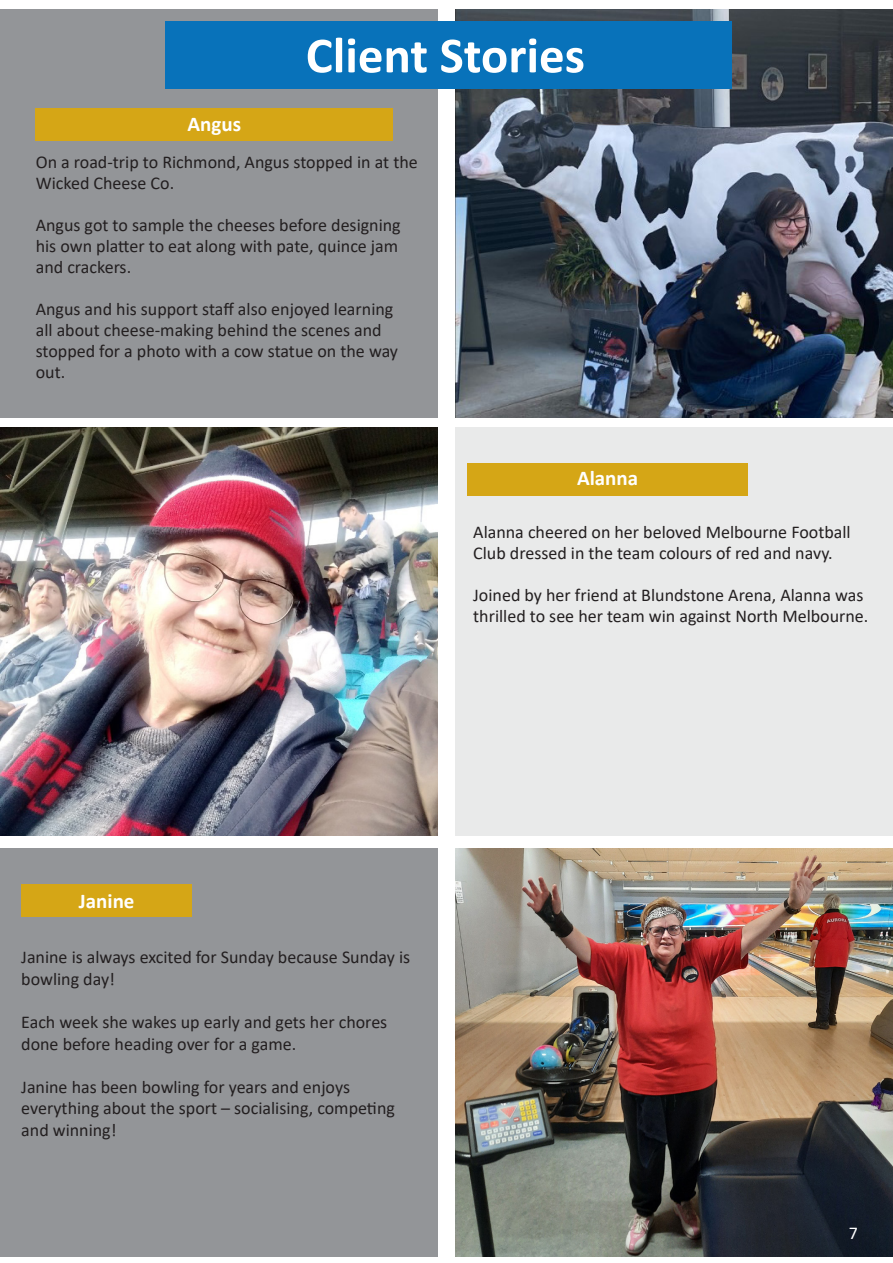
<style>
.page{position:relative;width:893px;height:1263px;background:#fff}
.page>*{position:absolute;margin:0;border:0;box-sizing:border-box;transform-origin:0 0}
.t1{font:700 51px "Calibri";color:#fff}
.t2{font:700 21px "Calibri";color:#fff}
.t3{font:18px/21px "Calibri";color:#231f20}
.t4{font:18px "Calibri";color:#fff}
</style>
<div class="page">
<img style="left:455px;top:849px;width:438px;height:408px">
<div style="left:0;top:849px;width:438px;height:408px;background:#939598"></div>
<img style="left:0;top:427px;width:438px;height:409px">
<div style="left:455px;top:427px;width:438px;height:409px;background:#e9eaea"></div>
<div style="left:0;top:9px;width:438px;height:408px;background:#939598"></div>
<div style="left:21px;top:884px;width:171px;height:33px;background:#d5a616"></div>
<img style="left:456px;top:9px;width:437px;height:408px">
<div style="left:467px;top:463px;width:281px;height:33px;background:#d5a616"></div>
<div style="left:166px;top:21px;width:566px;height:68px;background:#0872ba"></div>
<div style="left:36px;top:108px;width:357px;height:33px;background:#d5a616"></div>
<p class="t2" style="left:188px;top:109px;width:55px">Angus</p>
<p class="t1" style="left:306px;top:19px;width:281px">Client Stories</p>
<p class="t3" style="left:36px;top:151px;width:384px">On a road-trip to Richmond, Angus stopped in at the<br>Wicked Cheese Co.</p>
<p class="t3" style="left:36px;top:214px;width:367px">Angus got to sample the cheeses before designing his own platter to eat along with pate, quince jam and crackers.</p>
<p class="t3" style="left:36px;top:298px;width:364px">Angus and his support staff also enjoyed learning all about cheese-making behind the scenes and stopped for a photo with a cow statue on the way out.</p>
<p class="t2" style="left:577px;top:464px;width:63px">Alanna</p>
<p class="t3" style="left:473px;top:521px;width:379px">Alanna cheered on her beloved Melbourne Football<br>Club dressed in the team colours of red and navy.</p>
<p class="t3" style="left:473px;top:584px;width:397px">Joined by her friend at Blundstone Arena, Alanna was thrilled to see her team win against North Melbourne.</p>
<p class="t2" style="left:79px;top:886px;width:57px">Janine</p>
<p class="t3" style="left:21px;top:946px;width:391px;line-height:21.6px">Janine is always excited for Sunday because Sunday is bowling day!</p>
<p class="t3" style="left:21px;top:1011px;width:368px;line-height:21.6px">Each week she wakes up early and gets her chores done before heading over for a game.</p>
<p class="t3" style="left:21px;top:1076px;width:330px">Janine has been bowling for years and enjoys</p>
<p class="t3" style="left:21px;top:1097px;width:375px;line-height:21.6px">everything about the sport – socialising, competing and winning!</p>
<p class="t4" style="left:849px;top:1220px;width:11px">7</p>
</div>
